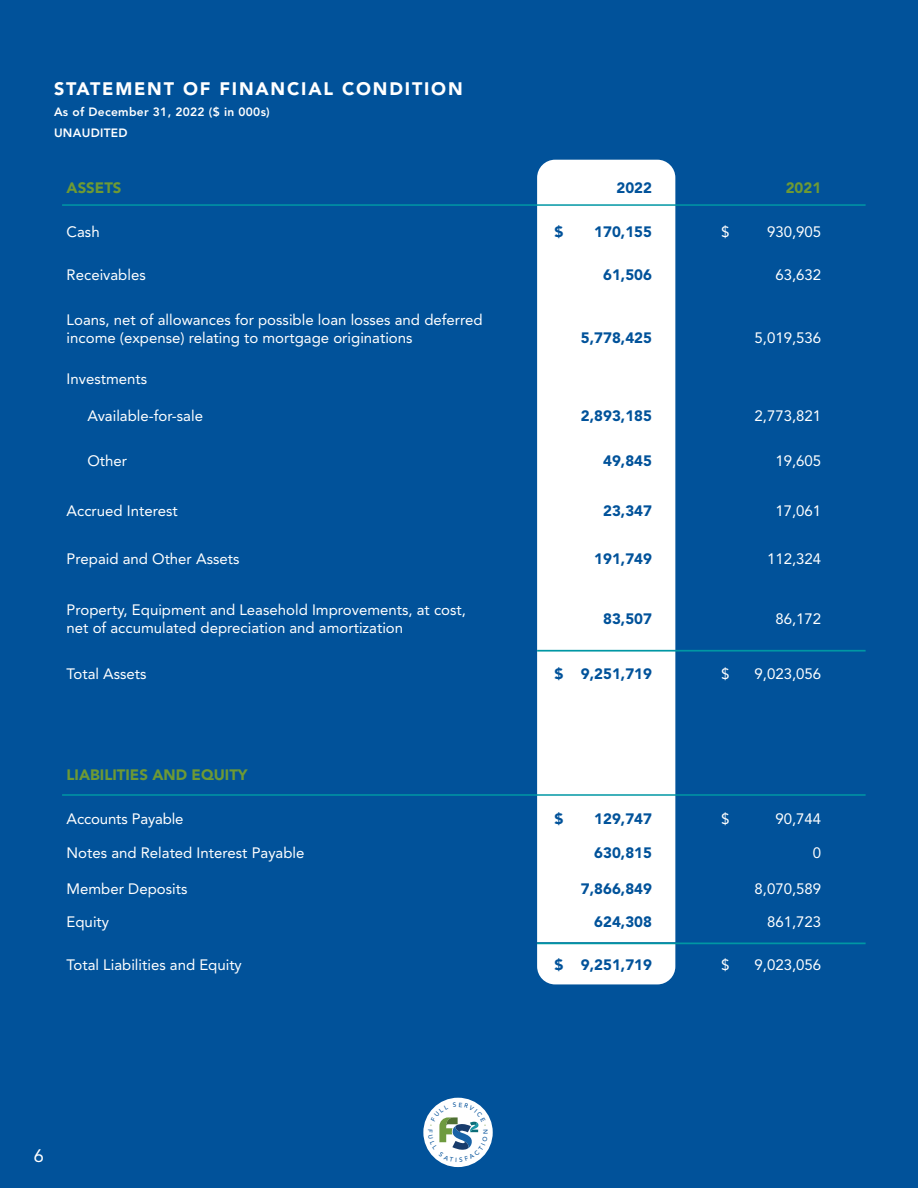
<style>
.page{position:relative;width:918px;height:1188px;background:#01529a}
.page>*{position:absolute;margin:0;border:0;box-sizing:border-box;transform-origin:0 0}
.t1{font:900 18px "Avenir LT Std";letter-spacing:.1em;color:#fff}
.t2{font:18px "Avenir LT Std";color:#fff}
.t3{font:15px/18px "Avenir LT Std";color:#fff}
.t4{font:900 15px "Avenir LT Std";color:#01529a}
.t5{font:900 15px "Avenir LT Std";color:#6e9a34}
.t6{font:800 12px/21px "Avenir LT Std";letter-spacing:.025em;color:#fff}
</style>
<div class="page">
<div style="left:537px;top:160px;width:138px;height:824px;background:#fff;border-radius:18px"></div>
<hr style="left:524px;top:942px;width:162px;height:2px;background:#01529a">
<hr style="left:62px;top:204px;width:804px;height:2px;background:#0097a4">
<hr style="left:62px;top:794px;width:804px;height:2px;background:#0097a4">
<hr style="left:537px;top:650px;width:329px;height:2px;background:#0097a4">
<hr style="left:537px;top:943px;width:329px;height:1px;background:#0097a4">
<div style="left:423px;top:1098px;width:70px;height:69px;background:#fff;border-radius:50%"></div>
<svg style="left:428px;top:1102px;width:60px;height:60px"></svg>
<p class="t1" style="left:54px;top:77px;width:410px">STATEMENT OF FINANCIAL CONDITION</p>
<p class="t6" style="left:54px;top:101px;width:217px">As of December 31, 2022 ($ in 000s)<br>UNAUDITED</p>
<p class="t5" style="left:67px;top:178px;width:57px">ASSETS</p>
<p class="t4" style="left:616px;top:178px;width:37px">2022</p>
<p class="t5" style="left:786px;top:178px;width:37px">2021</p>
<p class="t3" style="left:67px;top:223px;width:35px">Cash</p>
<p class="t4" style="left:554px;top:222px;width:10px">$</p>
<p class="t4" style="left:594px;top:222px;width:59px">170,155</p>
<p class="t3" style="left:721px;top:223px;width:10px">$</p>
<p class="t3" style="left:767px;top:223px;width:56px">930,905</p>
<p class="t3" style="left:67px;top:266px;width:81px">Receivables</p>
<p class="t4" style="left:603px;top:266px;width:50px">61,506</p>
<p class="t3" style="left:775px;top:266px;width:47px">63,632</p>
<p class="t3" style="left:67px;top:310px;width:418px">Loans, net of allowances for possible loan losses and deferred income (expense) relating to mortgage originations</p>
<p class="t4" style="left:581px;top:328px;width:73px">5,778,425</p>
<p class="t3" style="left:755px;top:328px;width:68px">5,019,536</p>
<p class="t3" style="left:67px;top:370px;width:82px">Investments</p>
<p class="t3" style="left:87px;top:407px;width:117px">Available-for-sale</p>
<p class="t4" style="left:581px;top:407px;width:73px">2,893,185</p>
<p class="t3" style="left:755px;top:407px;width:68px">2,773,821</p>
<p class="t3" style="left:87px;top:452px;width:41px">Other</p>
<p class="t4" style="left:603px;top:451px;width:50px">49,845</p>
<p class="t3" style="left:775px;top:452px;width:47px">19,605</p>
<p class="t3" style="left:67px;top:501px;width:113px">Accrued Interest</p>
<p class="t4" style="left:603px;top:501px;width:50px">23,347</p>
<p class="t3" style="left:775px;top:501px;width:47px">17,061</p>
<p class="t3" style="left:67px;top:550px;width:174px">Prepaid and Other Assets</p>
<p class="t4" style="left:594px;top:550px;width:59px">191,749</p>
<p class="t3" style="left:767px;top:550px;width:56px">112,324</p>
<p class="t3" style="left:67px;top:601px;width:401px">Property, Equipment and Leasehold Improvements, at cost, net of accumulated depreciation and amortization</p>
<p class="t4" style="left:603px;top:610px;width:50px">83,507</p>
<p class="t3" style="left:775px;top:610px;width:47px">86,172</p>
<p class="t3" style="left:67px;top:665px;width:82px">Total Assets</p>
<p class="t4" style="left:554px;top:665px;width:99px">$ 9,251,719</p>
<p class="t3" style="left:721px;top:665px;width:10px">$</p>
<p class="t3" style="left:755px;top:665px;width:68px">9,023,056</p>
<p class="t5" style="left:67px;top:766px;width:183px">LIABILITIES AND EQUITY</p>
<p class="t3" style="left:67px;top:810px;width:118px">Accounts Payable</p>
<p class="t4" style="left:554px;top:809px;width:10px">$</p>
<p class="t4" style="left:594px;top:809px;width:59px">129,747</p>
<p class="t3" style="left:721px;top:810px;width:10px">$</p>
<p class="t3" style="left:775px;top:810px;width:47px">90,744</p>
<p class="t3" style="left:67px;top:844px;width:239px">Notes and Related Interest Payable</p>
<p class="t3" style="left:67px;top:880px;width:122px">Member Deposits</p>
<p class="t4" style="left:594px;top:843px;width:59px">630,815</p>
<p class="t4" style="left:581px;top:879px;width:73px">7,866,849</p>
<p class="t3" style="left:813px;top:844px;width:10px">0</p>
<p class="t3" style="left:755px;top:880px;width:68px">8,070,589</p>
<p class="t3" style="left:67px;top:913px;width:44px">Equity</p>
<p class="t4" style="left:594px;top:913px;width:59px">624,308</p>
<p class="t3" style="left:767px;top:913px;width:56px">861,723</p>
<p class="t3" style="left:67px;top:956px;width:177px">Total Liabilities and Equity</p>
<p class="t4" style="left:554px;top:956px;width:99px">$ 9,251,719</p>
<p class="t3" style="left:721px;top:956px;width:10px">$</p>
<p class="t3" style="left:755px;top:956px;width:68px">9,023,056</p>
<p class="t2" style="left:34px;top:1145px;width:12px">6</p>
</div>
